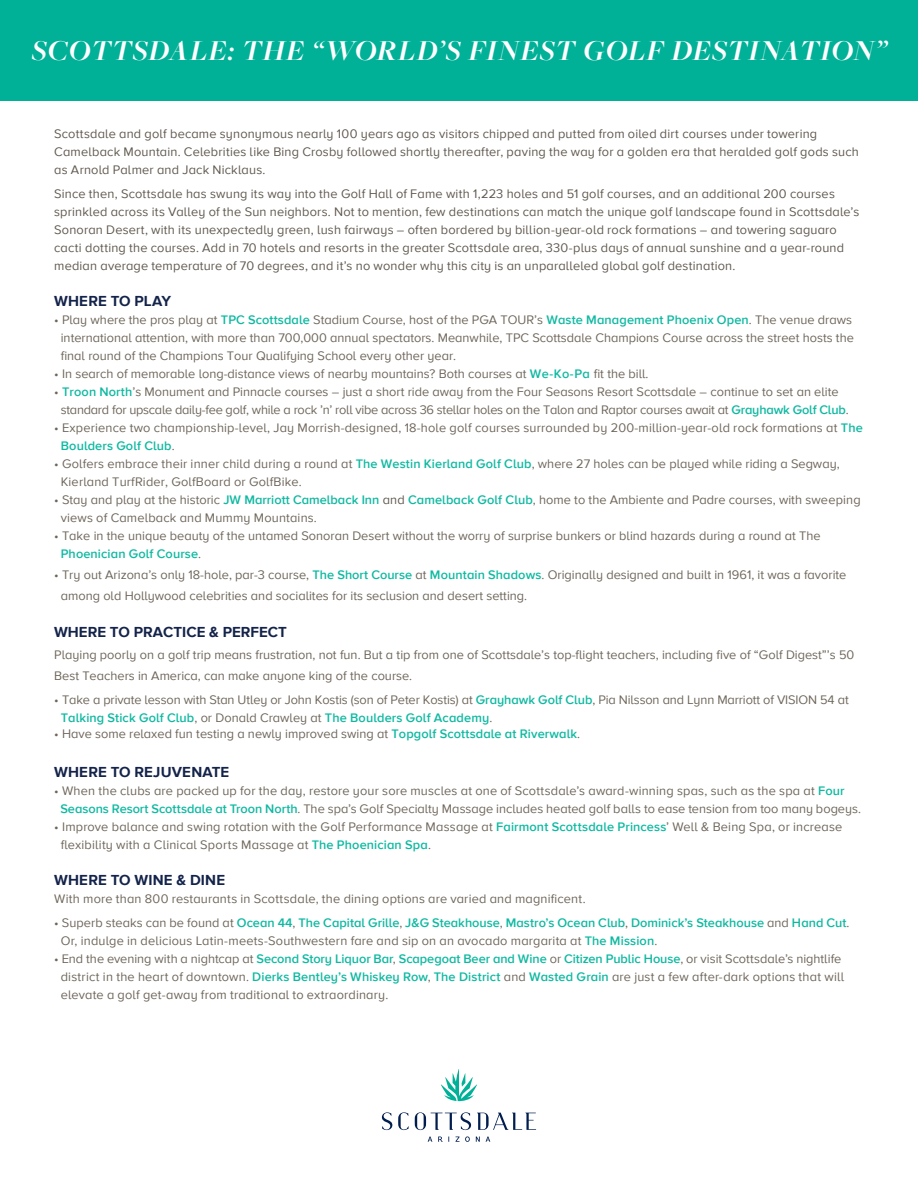
<style>
.page{position:relative;width:918px;height:1188px;background:#fff}
.page>*{position:absolute;margin:0;border:0;box-sizing:border-box;transform-origin:0 0}
.t1{font:italic 700 30px "Freight Big Pro";letter-spacing:.02em;color:#fff}
.t2{font:700 15px "Proxima Nova A";letter-spacing:.01em;color:#14234a}
.t3{font:12.75px/18px "Proxima Nova A";color:#6d6559}
.t4{font:12.75px/18px "Proxima Nova A";letter-spacing:.015em;color:#5f584e}
.s1{font-weight:600;color:#0eb9a1}
.s2{color:#5f584e}
</style>
<div class="page">
<div style="left:0;top:0;width:918px;height:100px;background:#00b198"></div>
<svg style="left:428px;top:1136px;width:62px;height:6px"></svg>
<svg style="left:441px;top:1069px;width:36px;height:32px"></svg>
<svg style="left:382px;top:1112px;width:154px;height:18px"></svg>
<h1 class="t1" style="left:31px;top:31px;width:857px">SCOTTSDALE: THE “WORLD’S FINEST GOLF DESTINATION”</h1>
<p class="t4" style="left:54px;top:124px;width:806px">Scottsdale and golf became synonymous nearly 100 years ago as visitors chipped and putted from oiled dirt courses under towering<br>Camelback Mountain. Celebrities like Bing Crosby followed shortly thereafter, paving the way for a golden era that heralded golf gods such as Arnold Palmer and Jack Nicklaus.</p>
<p class="t4" style="left:54px;top:184px;width:807px">Since then, Scottsdale has swung its way into the Golf Hall of Fame with 1,223 holes and 51 golf courses, and an additional 200 courses sprinkled across its Valley of the Sun neighbors. Not to mention, few destinations can match the unique golf landscape found in Scottsdale’s Sonoran Desert, with its unexpectedly green, lush fairways – often bordered by billion-year-old rock formations – and towering saguaro cacti dotting the courses. Add in 70 hotels and resorts in the greater Scottsdale area, 330-plus days of annual sunshine and a year-round median average temperature of 70 degrees, and it’s no wonder why this city is an unparalleled global golf destination.</p>
<p class="t2" style="left:54px;top:289px;width:118px">WHERE TO PLAY</p>
<p class="t3" style="left:61px;top:310px;width:795px;text-indent:-7px">• Play where the pros play at <span class="s1">TPC Scottsdale</span> Stadium Course, host of the PGA TOUR’s <span class="s1">Waste Management Phoenix Open</span>. The venue draws international attention, with more than 700,000 annual spectators. Meanwhile, TPC Scottsdale Champions Course across the street hosts the final round of the Champions Tour Qualifying School every other year.</p>
<p class="t3" style="left:54px;top:364px;width:596px">• In search of memorable long-distance views of nearby mountains? Both courses at <span class="s1">We-Ko-Pa</span> fit the bill.</p>
<p class="t3" style="left:61px;top:382px;width:789px;text-indent:-7px">• <span class="s1">Troon North</span>’s Monument and Pinnacle courses – just a short ride away from the Four Seasons Resort Scottsdale – continue to set an elite standard for upscale daily-fee golf, while a rock ’n’ roll vibe across 36 stellar holes on the Talon and Raptor courses await at <span class="s1">Grayhawk Golf Club</span>.</p>
<p class="t3" style="left:61px;top:418px;width:803px;text-indent:-7px">• Experience two championship-level, Jay Morrish-designed, 18-hole golf courses surrounded by 200-million-year-old rock formations at <span class="s1">The<br>Boulders Golf Club</span>.</p>
<p class="t3" style="left:61px;top:454px;width:780px;text-indent:-7px">• Golfers embrace their inner child during a round at <span class="s1">The Westin Kierland Golf Club</span>, where 27 holes can be played while riding a Segway,<br>Kierland TurfRider, GolfBoard or GolfBike.</p>
<p class="t3" style="left:61px;top:490px;width:801px;text-indent:-7px">• Stay and play at the historic <span class="s1">JW Marriott Camelback Inn</span> <span class="s2">and</span> <span class="s1">Camelback Golf Club</span>, home to the Ambiente and Padre courses, with sweeping views of Camelback and Mummy Mountains.</p>
<p class="t3" style="left:61px;top:526px;width:761px;text-indent:-7px">• Take in the unique beauty of the untamed Sonoran Desert without the worry of surprise bunkers or blind hazards during a round at The<br><span class="s1">Phoenician Golf Course</span>.</p>
<p class="t3" style="left:61px;top:563px;width:787px;line-height:21.1px;text-indent:-7px">• Try out Arizona’s only 18-hole, par-3 course, <span class="s1">The Short Course</span> at <span class="s1">Mountain Shadows</span>. Originally designed and built in 1961, it was a favorite among old Hollywood celebrities and socialites for its seclusion and desert setting.</p>
<p class="t2" style="left:54px;top:621px;width:234px">WHERE TO PRACTICE &amp; PERFECT</p>
<p class="t3" style="left:54px;top:644px;width:802px;line-height:21.1px">Playing poorly on a golf trip means frustration, not fun. But a tip from one of Scottsdale’s top-flight teachers, including five of “Golf Digest”’s 50<br>Best Teachers in America, can make anyone king of the course.</p>
<p class="t3" style="left:61px;top:691px;width:790px;text-indent:-7px">• Take a private lesson with Stan Utley or John Kostis (son of Peter Kostis) at <span class="s1">Grayhawk Golf Club</span>, Pia Nilsson and Lynn Marriott of VISION 54 at<br><span class="s1">Talking Stick Golf Club</span>, or Donald Crawley at <span class="s1">The Boulders Golf Academy</span>.</p>
<p class="t3" style="left:54px;top:724px;width:528px">• Have some relaxed fun testing a newly improved swing at <span class="s1">Topgolf Scottsdale at Riverwalk</span>.</p>
<p class="t2" style="left:54px;top:760px;width:176px">WHERE TO REJUVENATE</p>
<p class="t3" style="left:60px;top:781px;width:802px;text-indent:-6px">• When the clubs are packed up for the day, restore your sore muscles at one of Scottsdale’s award-winning spas, such as the spa at <span class="s1">Four<br>Seasons Resort Scottsdale at Troon North</span>. The spa’s Golf Specialty Massage includes heated golf balls to ease tension from too many bogeys.</p>
<p class="t3" style="left:61px;top:817px;width:783px;text-indent:-7px">• Improve balance and swing rotation with the Golf Performance Massage at <span class="s1">Fairmont Scottsdale Princess</span>’ Well &amp; Being Spa, or increase flexibility with a Clinical Sports Massage at <span class="s1">The Phoenician Spa</span>.</p>
<p class="t2" style="left:54px;top:868px;width:172px">WHERE TO WINE &amp; DINE</p>
<p class="t3" style="left:54px;top:889px;width:533px">With more than 800 restaurants in Scottsdale, the dining options are varied and magnificent.</p>
<p class="t3" style="left:61px;top:913px;width:790px;text-indent:-7px">• Superb steaks can be found at <span class="s1">Ocean 44</span>, <span class="s1">The Capital Grille</span>, <span class="s1">J&amp;G Steakhouse</span>, <span class="s1">Mastro’s Ocean Club</span>, <span class="s1">Dominick’s Steakhouse</span> and <span class="s1">Hand Cut</span>.<br>Or, indulge in delicious Latin-meets-Southwestern fare and sip on an avocado margarita at <span class="s1">The Mission</span>.</p>
<p class="t3" style="left:61px;top:949px;width:785px;text-indent:-7px">• End the evening with a nightcap at <span class="s1">Second Story Liquor Bar</span>, <span class="s1">Scapegoat Beer and Wine</span> or <span class="s1">Citizen Public House</span>, or visit Scottsdale’s nightlife district in the heart of downtown. <span class="s1">Dierks Bentley’s Whiskey Row</span>, <span class="s1">The District</span> and <span class="s1">Wasted Grain</span> are just a few after-dark options that will elevate a golf get-away from traditional to extraordinary.</p>
</div>
